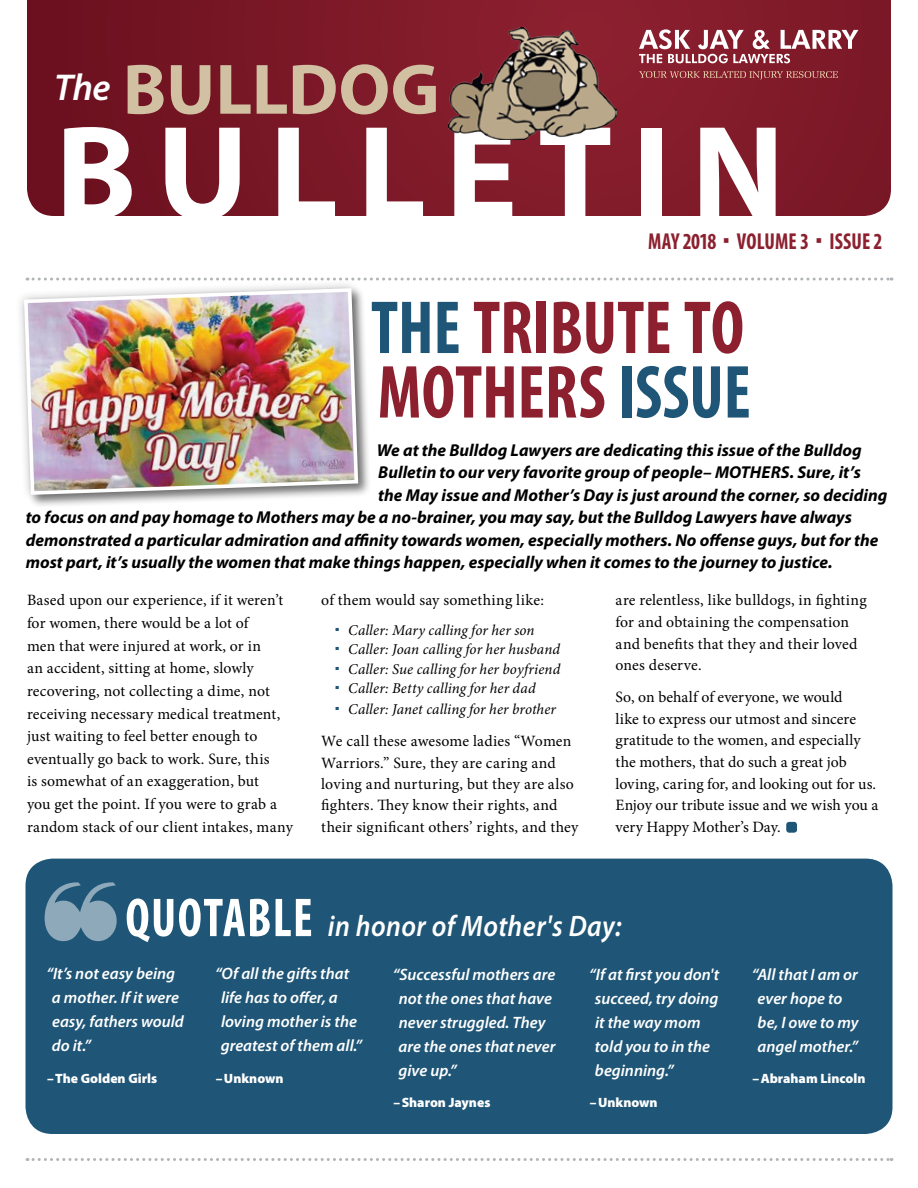
<style>
.page{position:relative;width:918px;height:1188px;background:#fff}
.page>*{position:absolute;margin:0;border:0;box-sizing:border-box;transform-origin:0 0}
.t1{font:700 135px "Myriad Pro";letter-spacing:.145em;color:#fff}
.t2{font:700 condensed 75.9px/64.5px "Myriad Pro";color:#8c202f;scale:.91 1}
.t3{font:700 72px "Myriad Pro";color:#d1c1a2}
.t4{font:italic 600 29.7px "Myriad Pro";letter-spacing:.015em;color:#fff;scale:.91 1}
.t5{font:700 condensed 23.1px "Myriad Pro";color:#8c202f;scale:.91 1}
.t6{font:italic 700 17.25px "Myriad Pro";color:#000}
.t7{font:italic 600 16.5px/24px "Myriad Pro";color:#fff}
.t8{font:15.75px/22.6px "Minion Pro";letter-spacing:.01em;color:#000}
.t9{font:italic 15px/19px "Minion Pro";letter-spacing:.005em;color:#000}
.t10{font:900 13.5px "Myriad Pro";color:#fff}
.s1{font-family:"Arial";font-weight:900;font-stretch:normal}
.s2{color:#1f5576}
.s3{font-family:"Arial";font-weight:900;font-style:normal;color:#1f5576}
.s4{font-weight:700;font-style:normal;font-stretch:condensed;font-size:55.2px}
</style>
<div class="page">
<svg style="left:27px;top:0;width:864px;height:216px;background:#7b1827"></svg>
<svg style="left:639px;top:71px;width:199px;height:9px;background:#984347"></svg>
<svg style="left:639px;top:29px;width:219px;height:34px"></svg>
<svg style="left:27px;top:1158px;width:865px;height:3px"></svg>
<img style="left:449px;top:27px;width:167px;height:113px">
<svg style="left:370px;top:278px;width:522px;height:3px"></svg>
<div style="left:786px;top:822px;width:11px;height:11px;background:#1f5576;border-radius:3px"></div>
<svg style="left:20px;top:278px;width:348px;height:227px"></svg>
<img style="left:22px;top:286px;width:338px;height:211px">
<div style="left:26px;top:859px;width:867px;height:275px;background:#1f5576;border-radius:27px"></div>
<svg style="left:45px;top:882px;width:72px;height:59px"></svg>
<h3 class="t3" style="left:54px;top:42px;width:387px"><sup>The</sup> BULLDOG</h3>
<h1 class="t1" style="left:55px;top:85px;width:731px">BULLETIN</h1>
<h3 class="t5" style="left:648px;top:227px;width:259px">MAY 2018 <span class="s1">·</span> VOLUME 3 <span class="s1">·</span> ISSUE 2</h3>
<h2 class="t2" style="left:371px;top:294px;width:419px"><span class="s2">THE</span> TRIBUTE TO<br>MOTHERS <span class="s2">ISSUE</span></h2>
<p class="t6" style="left:377px;top:439px;width:487px">We at the Bulldog Lawyers are dedicating this issue of the Bulldog</p>
<p class="t6" style="left:378px;top:461px;width:484px">Bulletin to our very favorite group of people– MOTHERS. Sure, it’s</p>
<p class="t6" style="left:378px;top:484px;width:511px">the May issue and Mother’s Day is just around the corner, so deciding</p>
<p class="t6" style="left:26px;top:506px;width:828px">to focus on and pay homage to Mothers may be a no-brainer, you may say, but the Bulldog Lawyers have always</p>
<p class="t6" style="left:26px;top:529px;width:854px">demonstrated a particular admiration and affinity towards women, especially mothers. No offense guys, but for the</p>
<p class="t6" style="left:26px;top:551px;width:809px">most part, it’s usually the women that make things happen, especially when it comes to the journey to justice.</p>
<p class="t8" style="left:27px;top:589px;width:267px">Based upon our experience, if it weren’t for women, there would be a lot of<br>men that were injured at work, or in<br>an accident, sitting at home, slowly recovering, not collecting a dime, not receiving necessary medical treatment, just waiting to feel better enough to eventually go back to work. Sure, this<br>is somewhat of an exaggeration, but<br>you get the point. If you were to grab a random stack of our client intakes, many</p>
<p class="t8" style="left:321px;top:589px;width:224px">of them would say something like:</p>
<p class="t9" style="left:335px;top:621px;width:227px"><span class="s3">∙</span> Caller: Mary calling for her son<br><span class="s3">∙</span> Caller: Joan calling for her husband <span class="s3">∙</span> Caller: Sue calling for her boyfriend <span class="s3">∙</span> Caller: Betty calling for her dad</p>
<p class="t9" style="left:335px;top:700px;width:223px"><span class="s3">∙</span> Caller: Janet calling for her brother</p>
<p class="t8" style="left:321px;top:731px;width:259px;line-height:21.3px">We call these awesome ladies “Women Warriors.” Sure, they are caring and loving and nurturing, but they are also fighters. They know their rights, and their significant others’ rights, and they</p>
<p class="t8" style="left:616px;top:590px;width:253px;line-height:21.6px">are relentless, like bulldogs, in fighting for and obtaining the compensation and benefits that they and their loved ones deserve.</p>
<p class="t8" style="left:616px;top:687px;width:264px;line-height:21.6px">So, on behalf of everyone, we would<br>like to express our utmost and sincere gratitude to the women, and especially the mothers, that do such a great job loving, caring for, and looking out for us.<br>Enjoy our tribute issue and we wish you a very Happy Mother’s Day.</p>
<h3 class="t4" style="left:125px;top:907px;width:547px"><span class="s4">QUOTABLE</span> in honor of Mother's Day:</h3>
<p class="t7" style="left:52px;top:961px;width:133px;text-indent:-6px">“It’s not easy being a mother. If it were easy, fathers would do it.”</p>
<p class="t10" style="left:47px;top:1069px;width:112px">–The Golden Girls</p>
<p class="t7" style="left:221px;top:961px;width:143px;text-indent:-6px">“Of all the gifts that life has to offer, a loving mother is the greatest of them all.”</p>
<p class="t10" style="left:216px;top:1069px;width:69px">–Unknown</p>
<p class="t7" style="left:398px;top:962px;width:159px;text-indent:-6px">“Successful mothers are not the ones that have never struggled. They are the ones that never give up.”</p>
<p class="t10" style="left:394px;top:1093px;width:98px">–Sharon Jaynes</p>
<p class="t7" style="left:595px;top:962px;width:126px;text-indent:-6px">“If at first you don't succeed, try doing it the way mom told you to in the beginning.”</p>
<p class="t10" style="left:590px;top:1093px;width:69px">–Unknown</p>
<p class="t7" style="left:757px;top:962px;width:103px;text-indent:-6px">“All that I am or ever hope to be, I owe to my angel mother.”</p>
<p class="t10" style="left:753px;top:1069px;width:114px">–Abraham Lincoln</p>
</div>
